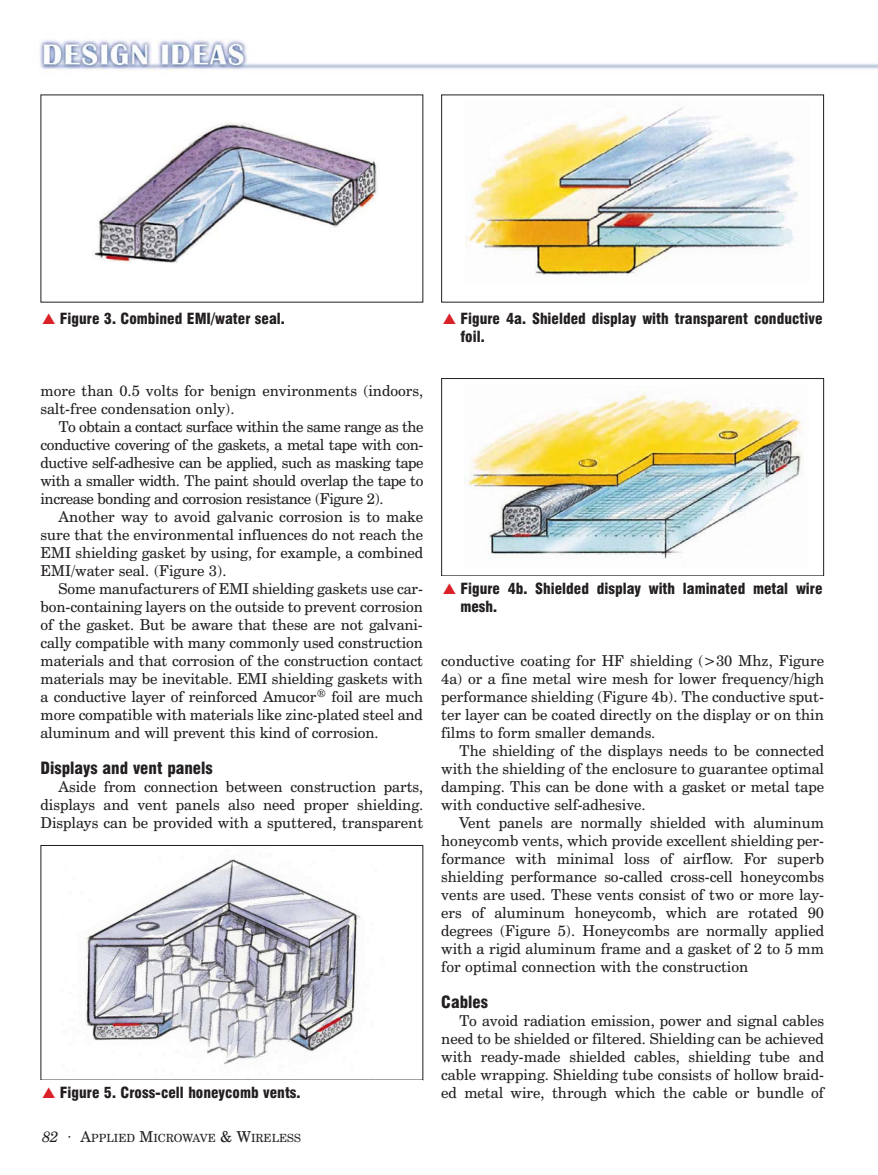
<style>
.page{position:relative;width:878px;height:1175px;background:#fff}
.page>*{position:absolute;margin:0;border:0;box-sizing:border-box;transform-origin:0 0}
.t1{font:900 condensed 16.5px "Swiss 721 BT";color:#231f20}
.t2{font:15px/18px "Century Schoolbook BT";color:#231f20;text-align:justify}
.t3{font:900 condensed 15px/18px "Swiss 721 BT";color:#231f20}
.t4{font:11.25px "Century Schoolbook BT";color:#231f20}
.s1{color:#da2128}
.s2{font-style:italic;font-size:15px}
.s3{font-size:15px}
</style>
<div class="page">
<img style="left:39px;top:39px;width:839px;height:34px">
<img style="left:94px;top:122px;width:285px;height:141px">
<img style="left:465px;top:107px;width:333px;height:168px">
<div style="left:441px;top:94px;width:383px;height:208px;border:1px solid #231f20"></div>
<img style="left:464px;top:391px;width:340px;height:168px">
<div style="left:441px;top:378px;width:383px;height:198px;border:1px solid #231f20"></div>
<img style="left:85px;top:858px;width:276px;height:207px">
<div style="left:40px;top:845px;width:383px;height:235px;border:1px solid #231f20"></div>
<p class="t3" style="left:42px;top:311px;width:244px"><span class="s1">▲</span> Figure 3. Combined EMI/water seal.</p>
<p class="t3" style="left:460px;top:311px;width:363px;text-indent:-18px"><span class="s1">▲</span> Figure 4a. Shielded display with transparent conductive foil.</p>
<p class="t2" style="left:40px;top:383px;width:384px">more than 0.5 volts for benign environments (indoors, salt-free condensation only).</p>
<p class="t2" style="left:40px;top:419px;width:384px;text-indent:18px">To obtain a contact surface within the same range as the conductive covering of the gaskets, a metal tape with con&shy;ductive self-adhesive can be applied, such as masking tape with a smaller width. The paint should overlap the tape to increase bonding and corrosion resistance (Figure 2).</p>
<p class="t2" style="left:40px;top:509px;width:384px;text-indent:18px">Another way to avoid galvanic corrosion is to make sure that the environmental influences do not reach the EMI shielding gasket by using, for example, a combined EMI/water seal. (Figure 3).</p>
<p class="t2" style="left:40px;top:581px;width:384px;text-indent:18px">Some manufacturers of EMI shielding gaskets use car&shy;bon-containing layers on the outside to prevent corrosion of the gasket. But be aware that these are not galvani&shy;cally compatible with many commonly used construction materials and that corrosion of the construction contact materials may be inevitable. EMI shielding gaskets with a conductive layer of reinforced Amucor<sup>®</sup> foil are much more compatible with materials like zinc-plated steel and aluminum and will prevent this kind of corrosion.</p>
<p class="t1" style="left:40px;top:762px;width:174px">Displays and vent panels</p>
<p class="t2" style="left:40px;top:779px;width:384px;text-indent:18px">Aside from connection between construction parts, displays and vent panels also need proper shielding.<br>Displays can be provided with a sputtered, transparent</p>
<p class="t3" style="left:42px;top:1085px;width:260px"><span class="s1">▲</span> Figure 5. Cross-cell honeycomb vents.</p>
<p class="t4" style="left:42px;top:1133px;width:260px"><span class="s2">82 ·</span> <span class="s3">A</span>PPLIED <span class="s3">M</span>ICROWAVE <span class="s3">&amp; W</span>IRELESS</p>
<p class="t3" style="left:460px;top:581px;width:363px;text-indent:-18px"><span class="s1">▲</span> Figure 4b. Shielded display with laminated metal wire mesh.</p>
<p class="t2" style="left:441px;top:653px;width:384px">conductive coating for HF shielding (&gt;30 Mhz, Figure 4a) or a fine metal wire mesh for lower frequency/high performance shielding (Figure 4b). The conductive sput&shy;ter layer can be coated directly on the display or on thin films to form smaller demands.</p>
<p class="t2" style="left:441px;top:743px;width:384px;text-indent:18px">The shielding of the displays needs to be connected with the shielding of the enclosure to guarantee optimal damping. This can be done with a gasket or metal tape with conductive self-adhesive.</p>
<p class="t2" style="left:441px;top:815px;width:384px;text-indent:18px">Vent panels are normally shielded with aluminum honeycomb vents, which provide excellent shielding per&shy;formance with minimal loss of airflow. For superb shielding performance so-called cross-cell honeycombs vents are used. These vents consist of two or more lay&shy;ers of aluminum honeycomb, which are rotated 90 degrees (Figure 5). Honeycombs are normally applied with a rigid aluminum frame and a gasket of 2 to 5 mm for optimal connection with the construction</p>
<p class="t1" style="left:441px;top:996px;width:48px">Cables</p>
<p class="t2" style="left:441px;top:1013px;width:384px;text-indent:18px">To avoid radiation emission, power and signal cables need to be shielded or filtered. Shielding can be achieved with ready-made shielded cables, shielding tube and cable wrapping. Shielding tube consists of hollow braid&shy;ed metal wire, through which the cable or bundle of</p>
</div>
